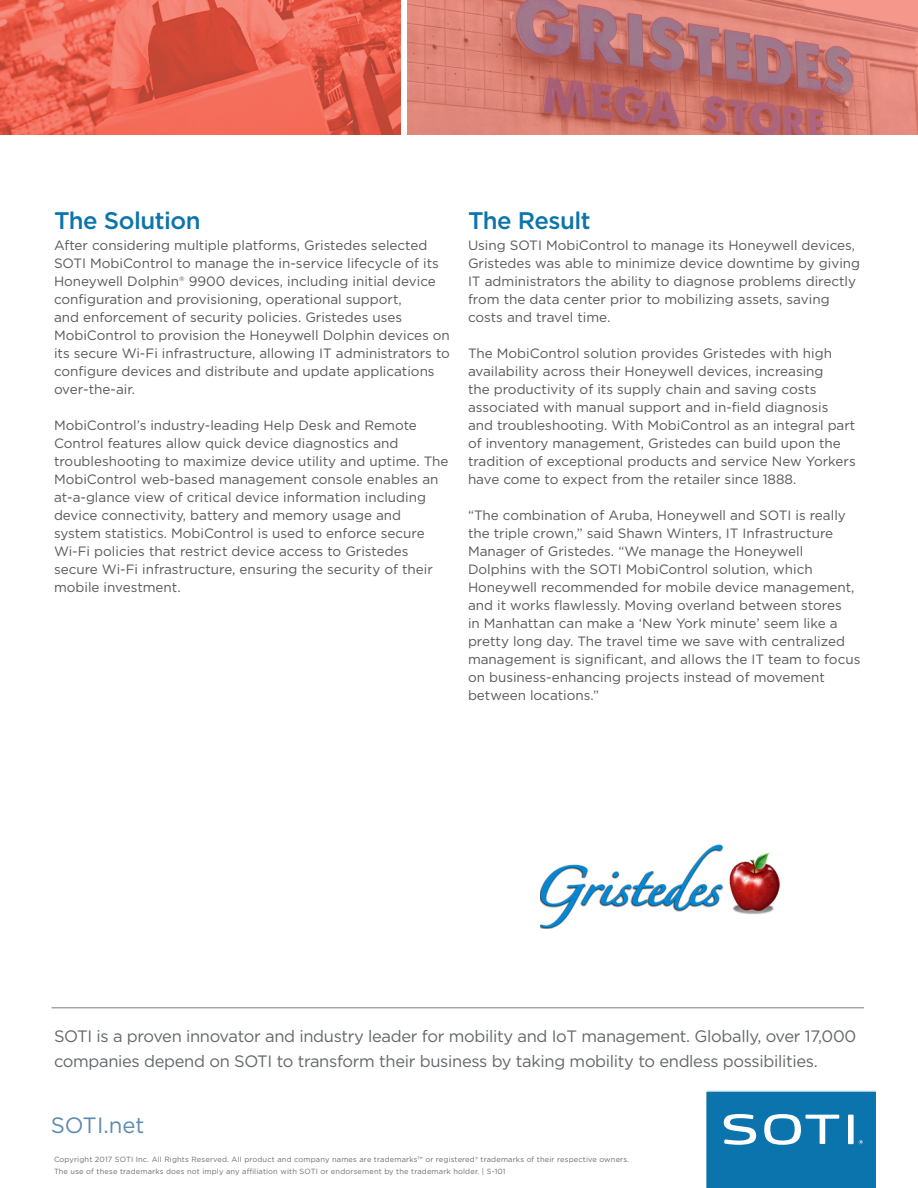
<style>
.page{position:relative;width:918px;height:1188px;background:#fff}
.page>*{position:absolute;margin:0;border:0;box-sizing:border-box;transform-origin:0 0}
.t1{font:500 24px "Gotham";letter-spacing:-.02em;color:#0c74ad}
.t2{font:22.2px "Gotham";color:#5f8ab0}
.t3{font:16.5px/25.5px "Gotham";letter-spacing:-.02em;color:#63666b}
.t4{font:13.5px/18px "Gotham";color:#57585a}
.t5{font:7.5px/12px "Gotham";letter-spacing:.02em;color:#6c6d70}
</style>
<div class="page">
<img style="left:0;top:0;width:401px;height:135px">
<img style="left:407px;top:0;width:511px;height:135px">
<img style="left:540px;top:845px;width:240px;height:84px">
<svg style="left:705px;top:1090px;width:172px;height:98px;background:#2985b7"></svg>
<hr style="left:52px;top:1008px;width:812px;height:1px;background:#7b7b7f">
<p class="t1" style="left:54px;top:205px;width:148px">The Solution</p>
<p class="t4" style="left:54px;top:236px;width:398px">After considering multiple platforms, Gristedes selected SOTI MobiControl to manage the in-service lifecycle of its Honeywell Dolphin® 9900 devices, including initial device configuration and provisioning, operational support,<br>and enforcement of security policies. Gristedes uses MobiControl to provision the Honeywell Dolphin devices on its secure Wi-Fi infrastructure, allowing IT administrators to configure devices and distribute and update applications over-the-air.</p>
<p class="t4" style="left:54px;top:416px;width:396px">MobiControl’s industry-leading Help Desk and Remote Control features allow quick device diagnostics and troubleshooting to maximize device utility and uptime. The MobiControl web-based management console enables an at-a-glance view of critical device information including device connectivity, battery and memory usage and system statistics. MobiControl is used to enforce secure Wi-Fi policies that restrict device access to Gristedes secure Wi-Fi infrastructure, ensuring the security of their mobile investment.</p>
<p class="t1" style="left:468px;top:205px;width:124px">The Result</p>
<p class="t4" style="left:468px;top:236px;width:394px">Using SOTI MobiControl to manage its Honeywell devices, Gristedes was able to minimize device downtime by giving IT administrators the ability to diagnose problems directly from the data center prior to mobilizing assets, saving costs and travel time.</p>
<p class="t4" style="left:468px;top:344px;width:389px">The MobiControl solution provides Gristedes with high availability across their Honeywell devices, increasing<br>the productivity of its supply chain and saving costs associated with manual support and in-field diagnosis and troubleshooting. With MobiControl as an integral part of inventory management, Gristedes can build upon the tradition of exceptional products and service New Yorkers have come to expect from the retailer since 1888.</p>
<p class="t4" style="left:468px;top:506px;width:394px">“The combination of Aruba, Honeywell and SOTI is really the triple crown,” said Shawn Winters, IT Infrastructure Manager of Gristedes. “We manage the Honeywell Dolphins with the SOTI MobiControl solution, which Honeywell recommended for mobile device management, and it works flawlessly. Moving overland between stores<br>in Manhattan can make a ‘New York minute’ seem like a pretty long day. The travel time we save with centralized management is significant, and allows the IT team to focus on business-enhancing projects instead of movement between locations.”</p>
<p class="t3" style="left:54px;top:1023px;width:804px">SOTI is a proven innovator and industry leader for mobility and IoT management. Globally, over 17,000 companies depend on SOTI to transform their business by taking mobility to endless possibilities.</p>
<p class="t2" style="left:51px;top:1111px;width:95px">SOTI.net</p>
<p class="t5" style="left:54px;top:1153px;width:577px">Copyright 2017 SOTI Inc. All Rights Reserved. All product and company names are trademarks™ or registered® trademarks of their respective owners.<br>The use of these trademarks does not imply any affiliation with SOTI or endorsement by the trademark holder. | S-101</p>
</div>
